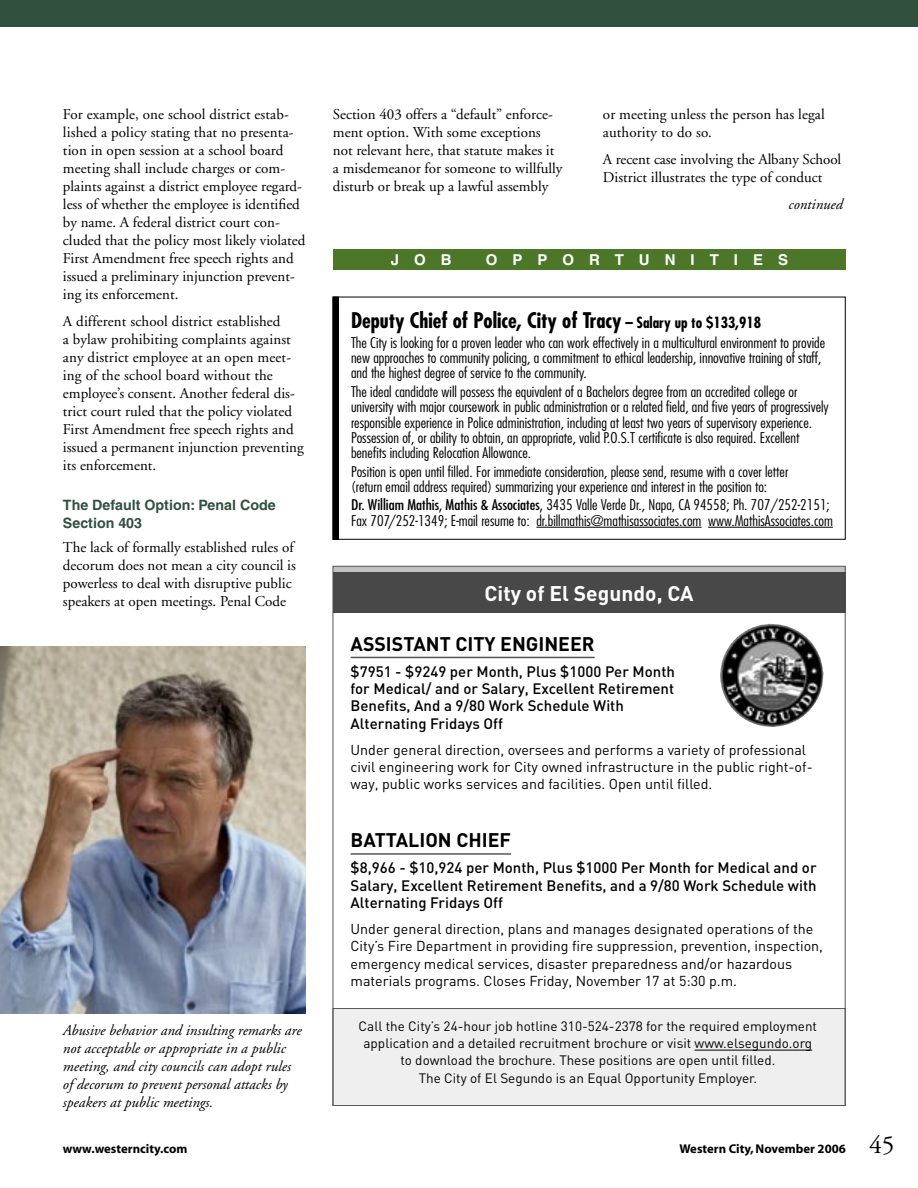
<style>
.page{position:relative;width:918px;height:1188px;background:#fff}
.page>*{position:absolute;margin:0;border:0;box-sizing:border-box;transform-origin:0 0}
.t1{font:700 condensed 21px "Futura";color:#000}
.t2{font:700 21px "DIN";color:#fff}
.t3{font:700 19.5px "DIN";color:#000}
.Body_Text{font:15px/18px "Adobe Garamond";color:#000}
.t4{font:500 15px/17.2px "DIN";color:#000}
.Photo_Caption{font:italic 15px/18px "Adobe Garamond";color:#000}
.t5{font:700 15px "Helvetica";letter-spacing:1em;color:#fff}
.Continued{font:italic 15px "Adobe Garamond";color:#000}
.t6{font:300 condensed 14.4px/15.3px "Futura";color:#000;scale:1.1 1}
.t7{font:14.25px/17.2px "DIN";color:#000}
.Sub_Head{font:700 14.25px/18px "Helvetica";color:#31503e}
.t8{font:13.5px/17.2px "DIN";color:#000;text-align:center}
.t9{font:700 12.75px "Myriad";color:#000}
.s1{font-size:15px}
.s2{font-weight:400}
.s3{font-family:"Adobe Garamond";font-weight:400;font-size:25.5px}
</style>
<div class="page">
<div style="left:333px;top:249px;width:513px;height:20px;background:#4c7729"></div>
<div style="left:0;top:0;width:918px;height:27px;background:#31503e"></div>
<img style="left:0;top:647px;width:306px;height:367px">
<div style="left:333px;top:1009px;width:512px;height:97px;background:#efefef"></div>
<div style="left:333px;top:1008px;width:513px;height:98px;border:1px solid #565656"></div>
<div style="left:333px;top:566px;width:513px;height:9px;background:#c0c0c0"></div>
<hr style="left:351px;top:657px;width:244px;height:1px;background:#565656">
<img style="left:720px;top:624px;width:104px;height:103px">
<hr style="left:351px;top:853px;width:160px;height:2px;background:#565656">
<hr style="left:695px;top:1050px;width:117px;height:1px;background:#000">
<div style="left:333px;top:572px;width:513px;height:41px;background:#484848"></div>
<div style="left:333px;top:297px;width:513px;height:243px;border:1px solid #000"></div>
<div style="left:333px;top:297px;width:5px;height:242px;background:#000"></div>
<div style="left:333px;top:297px;width:6px;height:243px;border:1px solid #000"></div>
<hr style="left:536px;top:527px;width:165px;height:1px;background:#000">
<hr style="left:708px;top:527px;width:125px;height:1px;background:#000">
<p class="Body_Text" style="left:63px;top:106px;width:244px">For example, one school district estab&shy;lished a policy stating that no presenta&shy;tion in open session at a school board meeting shall include charges or com&shy;plaints against a district employee regard&shy;less of whether the employee is identified by name. A federal district court con&shy;cluded that the policy most likely violated First Amendment free speech rights and issued a preliminary injunction prevent&shy;ing its enforcement.</p>
<p class="Body_Text" style="left:63px;top:313px;width:242px">A different school district established<br>a bylaw prohibiting complaints against any district employee at an open meet&shy;ing of the school board without the employee’s consent. Another federal dis&shy;trict court ruled that the policy violated First Amendment free speech rights and issued a permanent injunction preventing its enforcement.</p>
<p class="Sub_Head" style="left:63px;top:495px;width:214px">The Default Option: Penal Code<br>Section 403</p>
<p class="Body_Text" style="left:63px;top:538px;width:235px">The lack of formally established rules of decorum does not mean a city council is powerless to deal with disruptive public speakers at open meetings. Penal Code</p>
<p class="Photo_Caption" style="left:63px;top:1022px;width:240px">Abusive behavior and insulting remarks are not acceptable or appropriate in a public meeting, and city councils can adopt rules of decorum to prevent personal attacks by speakers at public meetings.</p>
<p class="Body_Text" style="left:333px;top:106px;width:231px">Section 403 offers a “default” enforce&shy;ment option. With some exceptions not relevant here, that statute makes it a misdemeanor for someone to willfully disturb or break up a lawful assembly</p>
<p class="Body_Text" style="left:603px;top:106px;width:223px">or meeting unless the person has legal authority to do so.</p>
<p class="Body_Text" style="left:603px;top:151px;width:240px">A recent case involving the Albany School<br>District illustrates the type of conduct</p>
<p class="Continued" style="left:789px;top:196px;width:56px">continued</p>
<p class="t5" style="left:391px;top:250px;width:62px">JOB</p>
<p class="t5" style="left:486px;top:250px;width:304px">OPPORTUNITIES</p>
<p class="t1" style="left:351px;top:306px;width:412px">Deputy Chief of Police, City of Tracy <span class="s1">– Salary up to $133,918</span></p>
<p class="t6" style="left:351px;top:335px;width:433px">The City is looking for a proven leader who can work effectively in a multicultural environment to provide new approaches to community policing, a commitment to ethical leadership, innovative training of staff, and the highest degree of service to the community.</p>
<p class="t6" style="left:351px;top:384px;width:436px">The ideal candidate will possess the equivalent of a Bachelors degree from an accredited college or university with major coursework in public administration or a related field, and five years of progressively responsible experience in Police administration, including at least two years of supervisory experience.<br>Possession of, or ability to obtain, an appropriate, valid P.O.S.T certificate is also required. Excellent benefits including Relocation Allowance.</p>
<p class="t6" style="left:351px;top:464px;width:399px">Position is open until filled. For immediate consideration, please send, resume with a cover letter (return email address required) summarizing your experience and interest in the position to:</p>
<p class="t6" style="left:351px;top:497px;width:440px"><span class="s2">Dr. William Mathis, Mathis &amp; Associates,</span> 3435 Valle Verde Dr., Napa, CA 94558; Ph. 707/252-2151;<br>Fax 707/252-1349; E-mail resume to: dr.billmathis@mathisassociates.com www.MathisAssociates.com</p>
<p class="t2" style="left:485px;top:579px;width:211px">City of El Segundo, CA</p>
<p class="t3" style="left:351px;top:631px;width:246px">ASSISTANT CITY ENGINEER</p>
<p class="t4" style="left:351px;top:662px;width:326px">$7951 - $9249 per Month, Plus $1000 Per Month for Medical/ and or Salary, Excellent Retirement Benefits, And a 9/80 Work Schedule With Alternating Fridays Off</p>
<p class="t7" style="left:351px;top:741px;width:464px">Under general direction, oversees and performs a variety of professional civil engineering work for City owned infrastructure in the public right-of&shy;way, public works services and facilities. Open until filled.</p>
<p class="t3" style="left:351px;top:827px;width:162px">BATTALION CHIEF</p>
<p class="t4" style="left:351px;top:859px;width:468px;text-align:justify">$8,966 - $10,924 per Month, Plus $1000 Per Month for Medical and or Salary, Excellent Retirement Benefits, and a 9/80 Work Schedule with Alternating Fridays Off</p>
<p class="t7" style="left:351px;top:920px;width:474px">Under general direction, plans and manages designated operations of the City’s Fire Department in providing fire suppression, prevention, inspection, emergency medical services, disaster preparedness and/or hazardous materials programs. Closes Friday, November 17 at 5:30 p.m.</p>
<p class="t8" style="left:359px;top:1017px;width:460px">Call the City’s 24-hour job hotline 310-524-2378 for the required employment application and a detailed recruitment brochure or visit www.elsegundo.org to download the brochure. These positions are open until filled.<br>The City of El Segundo is an Equal Opportunity Employer.</p>
<p class="t9" style="left:63px;top:1142px;width:126px">www.westerncity.com</p>
<p class="t9" style="left:680px;top:1142px;width:217px">Western City, November 2006 <span class="s3">45</span></p>
</div>
